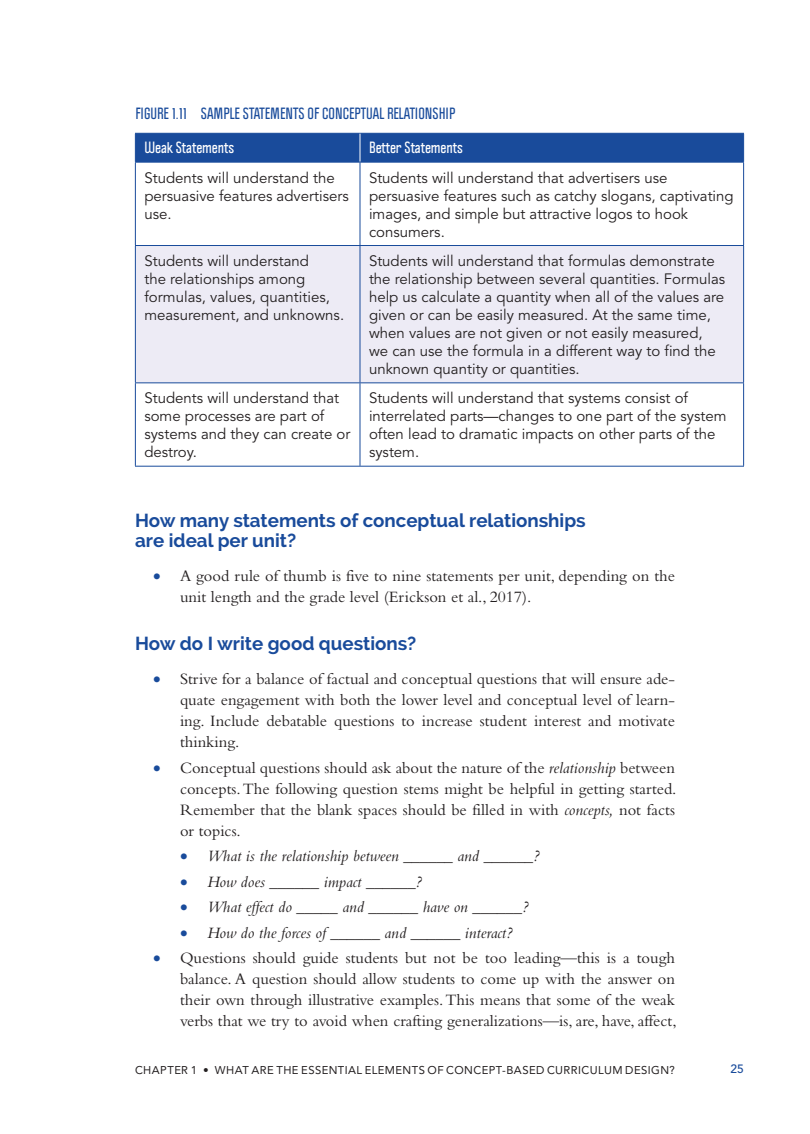
<style>
.page{position:relative;width:810px;height:1134px;background:#fff}
.page>*{position:absolute;margin:0;border:0;box-sizing:border-box;transform-origin:0 0}
.t1{font:700 18.75px/20.2px "Raleway";color:#194b9b}
.t2{font:16.5px/21px "Bembo Std";color:#231f20;text-align:justify}
.t3{font:italic 16.5px "Bembo Std";color:#231f20}
.FTT{font:15px/18px "Avenir LT Std";color:#231f20}
.FC{font:700 14.25px "Politica";color:#194b9b}
.FCH{font:700 14.25px "Politica";color:#fff}
.t4{font:500 12px "Avenir LT Std";color:#194b9b}
.t5{font:11.25px "Avenir LT Std";letter-spacing:.04em;color:#231f20}
.s1{color:#194b9b}
.s2{font-style:italic}
</style>
<div class="page">
<svg style="left:136px;top:163px;width:607px;height:303px"></svg>
<div style="left:136px;top:246px;width:607px;height:136px;background:#edebf5"></div>
<hr style="left:135px;top:383px;width:1px;height:83px;background:#194b9b">
<hr style="left:360px;top:383px;width:1px;height:83px;background:#194b9b">
<hr style="left:743px;top:383px;width:1px;height:83px;background:#194b9b">
<hr style="left:135px;top:466px;width:225px;height:1px;background:#194b9b">
<hr style="left:360px;top:466px;width:384px;height:1px;background:#194b9b">
<div style="left:135px;top:133px;width:609px;height:29px;background:#194b9b"></div>
<hr style="left:135px;top:162px;width:225px;height:1px;background:#194b9b">
<hr style="left:135px;top:163px;width:1px;height:82px;background:#194b9b">
<hr style="left:360px;top:162px;width:384px;height:1px;background:#194b9b">
<hr style="left:360px;top:163px;width:1px;height:82px;background:#194b9b">
<hr style="left:743px;top:163px;width:1px;height:82px;background:#194b9b">
<hr style="left:135px;top:245px;width:225px;height:1px;background:#194b9b">
<hr style="left:135px;top:246px;width:1px;height:136px;background:#194b9b">
<hr style="left:135px;top:382px;width:225px;height:1px;background:#194b9b">
<hr style="left:360px;top:245px;width:384px;height:1px;background:#194b9b">
<hr style="left:360px;top:246px;width:1px;height:136px;background:#194b9b">
<hr style="left:743px;top:246px;width:1px;height:136px;background:#194b9b">
<hr style="left:360px;top:382px;width:384px;height:1px;background:#194b9b">
<p class="FC" style="left:135px;top:104px;width:322px">FIGURE 1.11 SAMPLE STATEMENTS OF CONCEPTUAL RELATIONSHIP</p>
<p class="FCH" style="left:144px;top:138px;width:91px">Weak Statements</p>
<p class="FCH" style="left:369px;top:138px;width:95px">Better Statements</p>
<p class="FTT" style="left:144px;top:169px;width:206px">Students will understand the persuasive features advertisers use.</p>
<p class="FTT" style="left:369px;top:169px;width:366px">Students will understand that advertisers use persuasive features such as catchy slogans, captivating images, and simple but attractive logos to hook consumers.</p>
<p class="FTT" style="left:144px;top:252px;width:201px">Students will understand<br>the relationships among formulas, values, quantities, measurement, and unknowns.</p>
<p class="FTT" style="left:369px;top:252px;width:358px">Students will understand that formulas demonstrate the relationship between several quantities. Formulas help us calculate a quantity when all of the values are given or can be easily measured. At the same time, when values are not given or not easily measured, we can use the formula in a different way to find the unknown quantity or quantities.</p>
<p class="FTT" style="left:144px;top:389px;width:208px">Students will understand that some processes are part of systems and they can create or destroy.</p>
<p class="FTT" style="left:369px;top:389px;width:359px">Students will understand that systems consist of interrelated parts—changes to one part of the system often lead to dramatic impacts on other parts of the system.</p>
<h2 class="t1" style="left:135px;top:510px;width:452px">How many statements of conceptual relationships are ideal per unit?</h2>
<p class="t2" style="left:180px;top:565px;width:497px;text-indent:-27px"><span class="s1">•</span> A good rule of thumb is five to nine statements per unit, depending on the unit length and the grade level (Erickson et al., 2017).</p>
<h2 class="t1" style="left:135px;top:633px;width:283px">How do I write good questions?</h2>
<p class="t2" style="left:180px;top:668px;width:496px;text-indent:-27px"><span class="s1">•</span> Strive for a balance of factual and conceptual questions that will ensure ade&shy;quate engagement with both the lower level and conceptual level of learn&shy;ing. Include debatable questions to increase student interest and motivate thinking.</p>
<p class="t2" style="left:180px;top:757px;width:498px;text-indent:-27px"><span class="s1">•</span> Conceptual questions should ask about the nature of the <span class="s2">relationship</span> between concepts. The following question stems might be helpful in getting started.<br>Remember that the blank spaces should be filled in with <span class="s2">concepts,</span> not facts or topics.</p>
<p class="t3" style="left:180px;top:846px;width:361px"><span class="s1">•</span> What is the relationship between ______ and ______?</p>
<p class="t3" style="left:180px;top:872px;width:244px"><span class="s1">•</span> How does ______ impact ______?</p>
<p class="t3" style="left:180px;top:897px;width:350px"><span class="s1">•</span> What effect do _____ and ______ have on ______?</p>
<p class="t3" style="left:180px;top:923px;width:334px"><span class="s1">•</span> How do the forces of ______ and ______ interact?</p>
<p class="t2" style="left:180px;top:947px;width:498px;text-indent:-27px"><span class="s1">•</span> Questions should guide students but not be too leading—this is a tough balance. A question should allow students to come up with the answer on their own through illustrative examples. This means that some of the weak verbs that we try to avoid when crafting generalizations—is, are, have, affect,</p>
<p class="t5" style="left:135px;top:1063px;width:542px">CHAPTER 1 • WHAT ARE THE ESSENTIAL ELEMENTS OF CONCEPT-BASED CURRICULUM DESIGN?</p>
<p class="t4" style="left:731px;top:1062px;width:15px">25</p>
</div>
